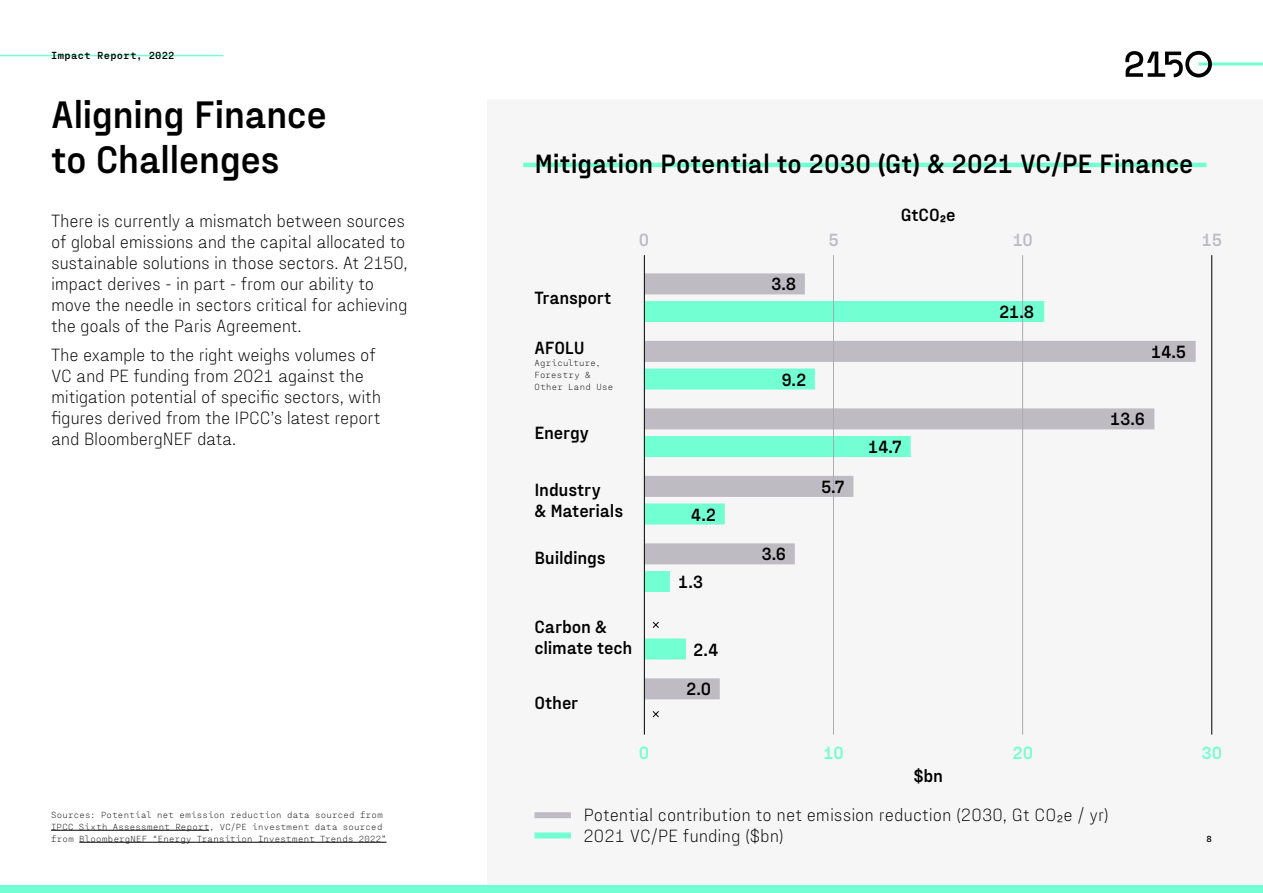
<style>
.page{position:relative;width:1263px;height:893px;background:#fff}
.page>*{position:absolute;margin:0;border:0;box-sizing:border-box;transform-origin:0 0}
.t1{font:700 39px/45px "Fraktion Sans";letter-spacing:-.02em;color:#000}
.t2{font:700 27px "Fraktion Sans";letter-spacing:-.005em;color:#000}
.t3{font:300 18px/21px "Fraktion Sans";letter-spacing:-.015em;color:#000}
.t4{font:700 18px/21px "Fraktion Sans";letter-spacing:-.015em;color:#000}
.t5{font:700 18px "Fraktion Sans";color:#72ffd1}
.t6{font:700 18px "Fraktion Sans";color:#bebbc2}
.t7{font:700 10.5px "Fraktion Mono";letter-spacing:.03em;color:#000}
.t8{font:300 9px/12px "Fraktion Mono";letter-spacing:.035em;color:#000}
.t9{font:700 9px "Fraktion Mono";color:#000}
</style>
<div class="page">
<div style="left:488px;top:100px;width:775px;height:793px;background:#f6f6f6"></div>
<div style="left:0;top:885px;width:1263px;height:8px;background:#72ffd1"></div>
<hr style="left:1198px;top:62px;width:65px;height:3px;background:#72ffd1">
<svg style="left:1125px;top:51px;width:87px;height:26px"></svg>
<hr style="left:0;top:55px;width:223px;height:1px;background:#72ffd1">
<div style="left:645px;top:341px;width:551px;height:21px;background:#bebbc2"></div>
<hr style="left:523px;top:163px;width:683px;height:4px;background:#72ffd1">
<div style="left:645px;top:273px;width:160px;height:21px;background:#bebbc2"></div>
<div style="left:645px;top:301px;width:399px;height:21px;background:#72ffd1"></div>
<div style="left:534px;top:832px;width:37px;height:6px;background:#72ffd1"></div>
<div style="left:645px;top:476px;width:208px;height:21px;background:#bebbc2"></div>
<div style="left:645px;top:503px;width:80px;height:21px;background:#72ffd1"></div>
<div style="left:645px;top:368px;width:170px;height:21px;background:#72ffd1"></div>
<div style="left:645px;top:543px;width:150px;height:21px;background:#bebbc2"></div>
<div style="left:645px;top:571px;width:25px;height:21px;background:#72ffd1"></div>
<div style="left:645px;top:638px;width:41px;height:21px;background:#72ffd1"></div>
<div style="left:645px;top:436px;width:266px;height:21px;background:#72ffd1"></div>
<div style="left:645px;top:408px;width:509px;height:21px;background:#bebbc2"></div>
<div style="left:645px;top:678px;width:75px;height:21px;background:#bebbc2"></div>
<hr style="left:644px;top:255px;width:1px;height:480px;background:#000">
<hr style="left:833px;top:255px;width:1px;height:480px;background:#a9acb4">
<hr style="left:1022px;top:255px;width:1px;height:480px;background:#a9acb4">
<hr style="left:1211px;top:255px;width:1px;height:480px;background:#000">
<hr style="left:51px;top:830px;width:158px;height:1px;background:#000">
<hr style="left:79px;top:842px;width:307px;height:1px;background:#000">
<svg style="left:652px;top:621px;width:7px;height:7px"></svg>
<svg style="left:652px;top:711px;width:7px;height:6px"></svg>
<div style="left:534px;top:812px;width:37px;height:6px;background:#bebbc2"></div>
<p class="t7" style="left:51px;top:46px;width:125px">Impact Report, 2022</p>
<h1 class="t1" style="left:51px;top:89px;width:278px">Aligning Finance to Challenges</h1>
<p class="t3" style="left:51px;top:208px;width:358px">There is currently a mismatch between sources of global emissions and the capital allocated to sustainable solutions in those sectors. At 2150, impact derives - in part - from our ability to move the needle in sectors critical for achieving the goals of the Paris Agreement.</p>
<p class="t3" style="left:51px;top:343px;width:332px">The example to the right weighs volumes of VC and PE funding from 2021 against the mitigation potential of specific sectors, with figures derived from the IPCC’s latest report and BloombergNEF data.</p>
<p class="t8" style="left:51px;top:808px;width:337px">Sources: Potential net emission reduction data sourced from<br>IPCC Sixth Assessment Report, VC/PE investment data sourced from BloombergNEF “Energy Transition Investment Trends 2022”</p>
<h2 class="t2" style="left:534px;top:141px;width:661px">Mitigation Potential to 2030 (Gt) &amp; 2021 VC/PE Finance</h2>
<p class="t6" style="left:639px;top:225px;width:12px">0</p>
<p class="t6" style="left:828px;top:225px;width:12px">5</p>
<p class="t4" style="left:901px;top:203px;width:57px">GtCO₂e</p>
<p class="t6" style="left:1013px;top:225px;width:22px">10</p>
<p class="t6" style="left:1202px;top:225px;width:22px">15</p>
<p class="t4" style="left:534px;top:286px;width:79px">Transport</p>
<p class="t4" style="left:534px;top:336px;width:52px">AFOLU</p>
<p class="t8" style="left:534px;top:356px;width:80px">Agriculture,<br>Forestry &amp;<br>Other Land Use</p>
<p class="t4" style="left:534px;top:421px;width:56px">Energy</p>
<p class="t4" style="left:534px;top:477px;width:90px">Industry<br>&amp; Materials</p>
<p class="t4" style="left:534px;top:545px;width:73px">Buildings</p>
<p class="t4" style="left:534px;top:614px;width:100px">Carbon &amp; climate tech</p>
<p class="t4" style="left:534px;top:691px;width:45px">Other</p>
<p class="t4" style="left:691px;top:502px;width:27px">4.2</p>
<p class="t4" style="left:678px;top:570px;width:27px">1.3</p>
<p class="t4" style="left:693px;top:637px;width:27px">2.4</p>
<p class="t4" style="left:686px;top:677px;width:26px">2.0</p>
<p class="t4" style="left:771px;top:272px;width:27px">3.8</p>
<p class="t4" style="left:781px;top:367px;width:27px">9.2</p>
<p class="t4" style="left:761px;top:542px;width:26px">3.6</p>
<p class="t4" style="left:821px;top:475px;width:25px">5.7</p>
<p class="t4" style="left:868px;top:435px;width:36px">14.7</p>
<p class="t4" style="left:999px;top:300px;width:37px">21.8</p>
<p class="t4" style="left:1151px;top:339px;width:37px">14.5</p>
<p class="t4" style="left:1110px;top:407px;width:36px">13.6</p>
<p class="t5" style="left:639px;top:738px;width:12px">0</p>
<p class="t5" style="left:823px;top:738px;width:22px">10</p>
<p class="t4" style="left:913px;top:764px;width:31px">$bn</p>
<p class="t5" style="left:1012px;top:738px;width:22px">20</p>
<p class="t3" style="left:583px;top:802px;width:527px">Potential contribution to net emission reduction (2030, Gt CO₂e / yr)<br>2021 VC/PE funding ($bn)</p>
<p class="t5" style="left:1201px;top:738px;width:22px">30</p>
<p class="t9" style="left:1206px;top:831px;width:7px">8</p>
</div>
